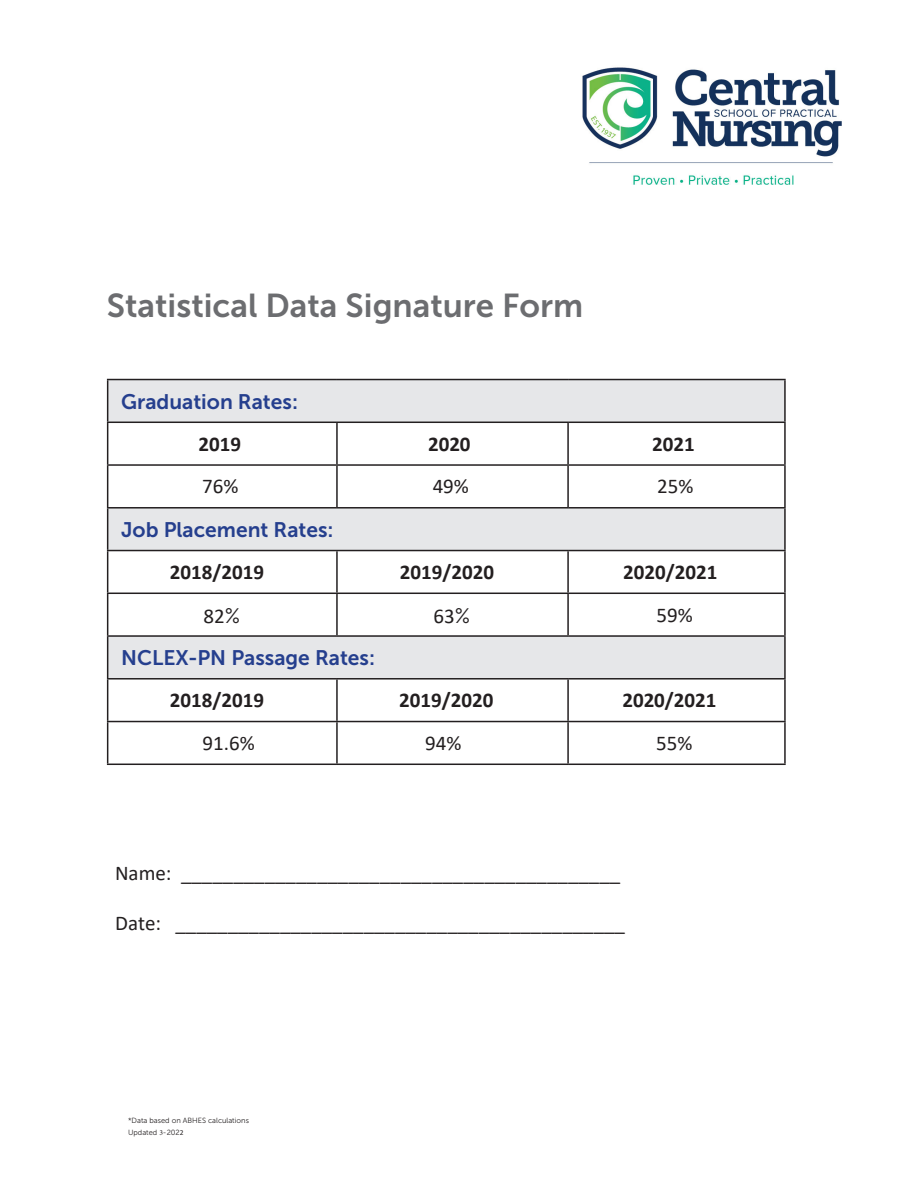
<style>
.page{position:relative;width:918px;height:1188px;background:#fff}
.page>*{position:absolute;margin:0;border:0;box-sizing:border-box;transform-origin:0 0}
.t1{font:33px "Museo Sans 700";color:#6c6d70}
.t2{font:21px "Calibri";color:#231f20}
.t3{font:700 21px "Calibri";color:#231f20}
.t4{font:21px "Museo Sans 700";color:#253f8e}
.t5{font:7.5px/11.6px "Museo Sans 300";color:#231f20}
.s1{font-family:"Museo Sans 300"}
.s2{font-family:"Minion Pro"}
.s3{font-family:"Calibri"}
</style>
<div class="page">
<img style="left:582px;top:67px;width:259px;height:117px">
<svg style="left:108px;top:380px;width:676px;height:298px"></svg>
<hr style="left:107px;top:379px;width:230px;height:1px;background:#231f20">
<hr style="left:107px;top:380px;width:1px;height:42px;background:#231f20">
<hr style="left:337px;top:379px;width:231px;height:1px;background:#231f20">
<hr style="left:568px;top:379px;width:218px;height:1px;background:#231f20">
<hr style="left:784px;top:380px;width:2px;height:42px;background:#231f20">
<hr style="left:107px;top:422px;width:230px;height:1px;background:#231f20">
<hr style="left:107px;top:423px;width:1px;height:41px;background:#231f20">
<hr style="left:337px;top:422px;width:231px;height:1px;background:#231f20">
<hr style="left:336px;top:423px;width:2px;height:41px;background:#231f20">
<hr style="left:568px;top:422px;width:218px;height:1px;background:#231f20">
<hr style="left:567px;top:423px;width:2px;height:41px;background:#231f20">
<hr style="left:784px;top:423px;width:2px;height:41px;background:#231f20">
<hr style="left:107px;top:464px;width:230px;height:2px;background:#231f20">
<hr style="left:107px;top:466px;width:1px;height:41px;background:#231f20">
<hr style="left:337px;top:464px;width:231px;height:2px;background:#231f20">
<hr style="left:336px;top:466px;width:2px;height:41px;background:#231f20">
<hr style="left:568px;top:464px;width:218px;height:2px;background:#231f20">
<hr style="left:567px;top:466px;width:2px;height:41px;background:#231f20">
<hr style="left:784px;top:466px;width:2px;height:41px;background:#231f20">
<hr style="left:107px;top:507px;width:230px;height:2px;background:#231f20">
<hr style="left:107px;top:509px;width:1px;height:41px;background:#231f20">
<hr style="left:337px;top:507px;width:231px;height:2px;background:#231f20">
<hr style="left:568px;top:507px;width:218px;height:2px;background:#231f20">
<hr style="left:784px;top:509px;width:2px;height:41px;background:#231f20">
<hr style="left:107px;top:550px;width:230px;height:1px;background:#231f20">
<hr style="left:107px;top:551px;width:1px;height:42px;background:#231f20">
<hr style="left:337px;top:550px;width:231px;height:1px;background:#231f20">
<hr style="left:336px;top:551px;width:2px;height:42px;background:#231f20">
<hr style="left:568px;top:550px;width:218px;height:1px;background:#231f20">
<hr style="left:567px;top:551px;width:2px;height:42px;background:#231f20">
<hr style="left:784px;top:551px;width:2px;height:42px;background:#231f20">
<hr style="left:107px;top:593px;width:230px;height:1px;background:#231f20">
<hr style="left:107px;top:594px;width:1px;height:41px;background:#231f20">
<hr style="left:337px;top:593px;width:231px;height:1px;background:#231f20">
<hr style="left:336px;top:594px;width:2px;height:41px;background:#231f20">
<hr style="left:568px;top:593px;width:218px;height:1px;background:#231f20">
<hr style="left:567px;top:594px;width:2px;height:41px;background:#231f20">
<hr style="left:784px;top:594px;width:2px;height:41px;background:#231f20">
<hr style="left:107px;top:635px;width:230px;height:2px;background:#231f20">
<hr style="left:107px;top:637px;width:1px;height:41px;background:#231f20">
<hr style="left:337px;top:635px;width:231px;height:2px;background:#231f20">
<hr style="left:568px;top:635px;width:218px;height:2px;background:#231f20">
<hr style="left:784px;top:637px;width:2px;height:41px;background:#231f20">
<hr style="left:107px;top:678px;width:230px;height:2px;background:#231f20">
<hr style="left:107px;top:680px;width:1px;height:41px;background:#231f20">
<hr style="left:337px;top:678px;width:231px;height:2px;background:#231f20">
<hr style="left:336px;top:680px;width:2px;height:41px;background:#231f20">
<hr style="left:568px;top:678px;width:218px;height:2px;background:#231f20">
<hr style="left:567px;top:680px;width:2px;height:41px;background:#231f20">
<hr style="left:784px;top:680px;width:2px;height:41px;background:#231f20">
<hr style="left:107px;top:721px;width:230px;height:1px;background:#231f20">
<hr style="left:107px;top:722px;width:1px;height:42px;background:#231f20">
<hr style="left:337px;top:721px;width:231px;height:1px;background:#231f20">
<hr style="left:336px;top:722px;width:2px;height:42px;background:#231f20">
<hr style="left:568px;top:721px;width:218px;height:1px;background:#231f20">
<hr style="left:567px;top:722px;width:2px;height:42px;background:#231f20">
<hr style="left:784px;top:722px;width:2px;height:42px;background:#231f20">
<hr style="left:107px;top:764px;width:230px;height:1px;background:#231f20">
<hr style="left:337px;top:764px;width:231px;height:1px;background:#231f20">
<hr style="left:568px;top:764px;width:218px;height:1px;background:#231f20">
<p class="t1" style="left:107px;top:287px;width:478px">Statistical Data Signature Form</p>
<p class="t4" style="left:121px;top:390px;width:178px">Graduation Rates:</p>
<p class="t3" style="left:199px;top:429px;width:44px">2019</p>
<p class="t3" style="left:428px;top:429px;width:44px">2020</p>
<p class="t3" style="left:652px;top:429px;width:44px">2021</p>
<p class="t2" style="left:202px;top:472px;width:38px">76%</p>
<p class="t2" style="left:433px;top:472px;width:38px">49%</p>
<p class="t2" style="left:657px;top:472px;width:38px">25%</p>
<p class="t4" style="left:121px;top:518px;width:214px">Job Placement Rates:</p>
<p class="t3" style="left:170px;top:557px;width:96px">2018/2019</p>
<p class="t3" style="left:400px;top:557px;width:96px">2019/2020</p>
<p class="t3" style="left:623px;top:557px;width:96px">2020/2021</p>
<p class="t2" style="left:203px;top:602px;width:38px">82<span class="s1">%</span></p>
<p class="t2" style="left:434px;top:602px;width:38px">63<span class="s1">%</span></p>
<p class="t2" style="left:657px;top:600px;width:38px">59%</p>
<p class="t4" style="left:121px;top:646px;width:255px">NCLEX-PN Passage Rates:</p>
<p class="t3" style="left:170px;top:685px;width:96px">2018/2019</p>
<p class="t3" style="left:399px;top:685px;width:96px">2019/2020</p>
<p class="t3" style="left:622px;top:685px;width:96px">2020/2021</p>
<p class="t2" style="left:202px;top:728px;width:54px">91.6%</p>
<p class="t2" style="left:425px;top:728px;width:38px">94%</p>
<p class="t2" style="left:656px;top:728px;width:38px">55%</p>
<p class="t2" style="left:115px;top:858px;width:507px">Name: __________________________________________</p>
<p class="t2" style="left:115px;top:909px;width:512px">Date: ___________________________________________</p>
<p class="t5" style="left:128px;top:1115px;width:122px">*Data based on ABHES calculations<br>Updated <span class="s2">3</span>-202<span class="s3">2</span></p>
</div>
